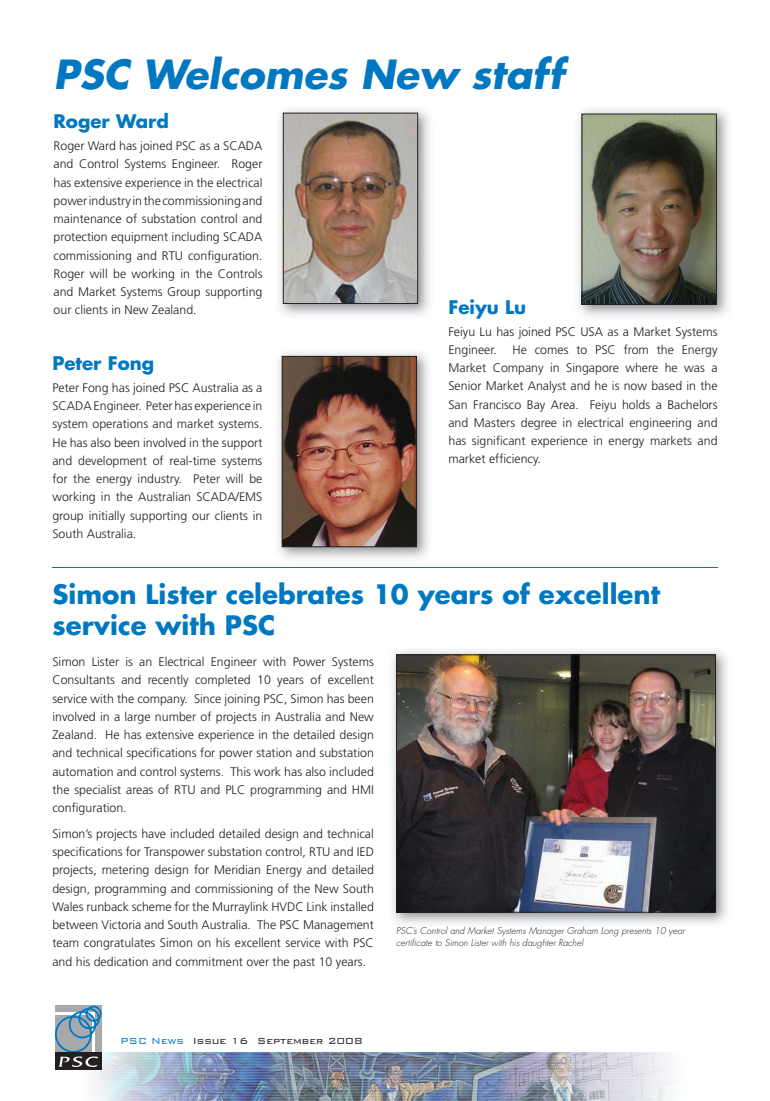
<style>
.page{position:relative;width:770px;height:1101px;background:#fff}
.page>*{position:absolute;margin:0;border:0;box-sizing:border-box;transform-origin:0 0}
.t1{font:italic 700 39.1px "Futura";color:#0078c1}
.t2{font:700 26.1px/31.3px "Futura";color:#0078c1}
.t3{font:700 18.3px "Futura";color:#0078c1}
.t4{font:300 12.4px/18.3px "Frutiger";color:#231f20;text-align:justify}
.t5{font:300 11.7px "Bank Gothic BT";color:#231f20}
.t6{font:italic 300 9.1px/11.7px "Futura";color:#231f20}
.s1{color:#0078c1}
</style>
<div class="page">
<img style="left:92px;top:1053px;width:584px;height:48px">
<div style="left:55px;top:1053px;width:47px;height:17px;background:#231f20"></div>
<svg style="left:55px;top:1005px;width:47px;height:62px"></svg>
<img style="left:392px;top:650px;width:335px;height:274px">
<img style="left:396px;top:654px;width:320px;height:259px">
<img style="left:279px;top:109px;width:151px;height:207px">
<svg style="left:283px;top:113px;width:135px;height:191px;background:#a08c7f"></svg>
<hr style="left:52px;top:567px;width:666px;height:1px;background:#0078c1">
<img style="left:278px;top:352px;width:151px;height:207px">
<img style="left:282px;top:356px;width:135px;height:191px">
<img style="left:578px;top:109px;width:151px;height:208px">
<img style="left:581px;top:114px;width:136px;height:191px">
<h1 class="t1" style="left:54px;top:56px;width:512px">PSC Welcomes New staff</h1>
<h3 class="t3" style="left:54px;top:113px;width:117px">Roger Ward</h3>
<p class="t4" style="left:54px;top:138px;width:210px">Roger Ward has joined PSC as a SCADA and Control Systems Engineer. Roger has extensive experience in the electrical power industry in the commissioning and maintenance of substation control and protection equipment including SCADA commissioning and RTU configuration.<br>Roger will be working in the Controls and Market Systems Group supporting our clients in New Zealand.</p>
<h3 class="t3" style="left:448px;top:298px;width:79px">Feiyu Lu</h3>
<p class="t4" style="left:448px;top:323px;width:271px">Feiyu Lu has joined PSC USA as a Market Systems<br>Engineer.</p>
<p class="t4" style="left:448px;top:341px;width:271px;text-indent:64px">He comes to PSC from the Energy Market Company in Singapore where he was a Senior Market Analyst and he is now based in the San Francisco Bay Area. Feiyu holds a Bachelors and Masters degree in electrical engineering and has significant experience in energy markets and market efficiency.</p>
<h3 class="t3" style="left:52px;top:355px;width:103px">Peter Fong</h3>
<p class="t4" style="left:52px;top:379px;width:212px">Peter Fong has joined PSC Australia as a SCADA Engineer. Peter has experience in system operations and market systems.<br>He has also been involved in the support and development of real-time systems for the energy industry. Peter will be working in the Australian SCADA/EMS group initially supporting our clients in South Australia.</p>
<h2 class="t2" style="left:52px;top:581px;width:609px">Simon Lister celebrates 10 years of excellent service with PSC</h2>
<p class="t4" style="left:52px;top:654px;width:323px">Simon Lister is an Electrical Engineer with Power Systems Consultants and recently completed 10 years of excellent service with the company. Since joining PSC, Simon has been involved in a large number of projects in Australia and New Zealand. He has extensive experience in the detailed design and technical specifications for power station and substation automation and control systems. This work has also included the specialist areas of RTU and PLC programming and HMI configuration.</p>
<p class="t4" style="left:52px;top:825px;width:323px">Simon’s projects have included detailed design and technical specifications for Transpower substation control, RTU and IED projects, metering design for Meridian Energy and detailed design, programming and commissioning of the New South Wales runback scheme for the Murraylink HVDC Link installed between Victoria and South Australia. The PSC Management team congratulates Simon on his excellent service with PSC and his dedication and commitment over the past 10 years.</p>
<p class="t6" style="left:396px;top:926px;width:290px">PSC’s Control and Market Systems Manager Graham Long presents 10 year certificate to Simon Lister with his daughter Rachel</p>
<p class="t5" style="left:120px;top:1033px;width:244px"><span class="s1">PSC News</span> Issue 16 September 2008</p>
</div>
